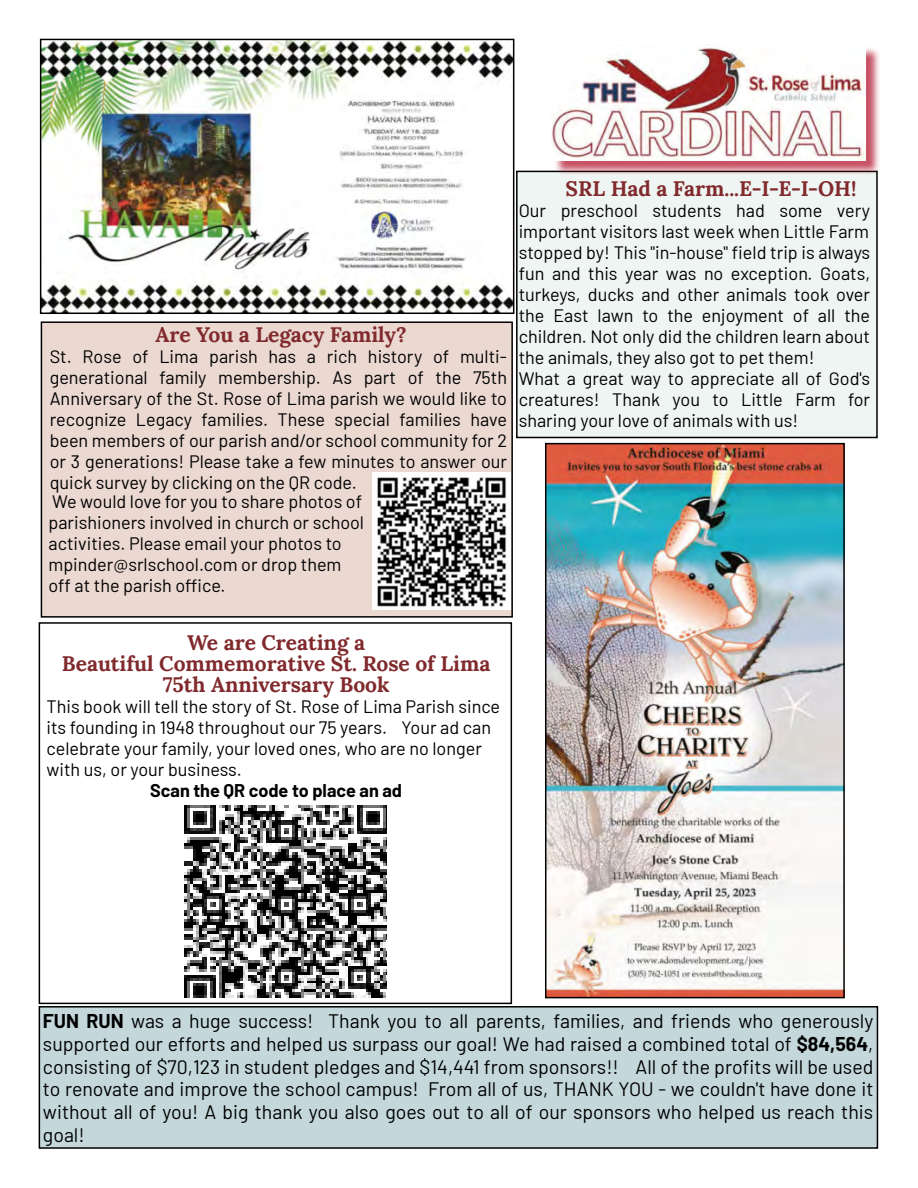
<style>
.page{position:relative;width:918px;height:1188px;background:#fff}
.page>*{position:absolute;margin:0;border:0;box-sizing:border-box;transform-origin:0 0}
.My_Header{font:700 21px/21px "Cwkmpw Lora";color:#812a2d;text-align:center}
.Barlow{font:19.5px/22.8px "Kcrkxr Barlow";color:#000;text-align:justify}
.Barlow-2{font:18px/21px "Kcrkxr Barlow";color:#000;text-align:justify}
.Barlow-3{font:700 18px "Barlow";color:#000}
.s1{font-family:"Barlow";font-weight:700}
</style>
<div class="page">
<div style="left:517px;top:171px;width:360px;height:267px;background:#eff5f2"></div>
<div style="left:516px;top:171px;width:362px;height:267px;border:2px solid #000"></div>
<img style="left:548px;top:446px;width:294px;height:549px">
<div style="left:545px;top:443px;width:300px;height:555px;border:2px solid #000"></div>
<img style="left:43px;top:42px;width:468px;height:269px">
<div style="left:40px;top:39px;width:474px;height:275px;border:2px solid #000"></div>
<div style="left:39px;top:622px;width:473px;height:382px;border:2px solid #000"></div>
<div style="left:41px;top:322px;width:471px;height:295px;background:#ead8d1"></div>
<div style="left:41px;top:321px;width:472px;height:297px;border:2px solid #000"></div>
<div style="left:39px;top:1007px;width:838px;height:141px;background:#c4d8db"></div>
<div style="left:39px;top:1006px;width:839px;height:143px;border:2px solid #000"></div>
<div style="left:554px;top:47px;width:326px;height:128px;background:#b41931;opacity:.75"></div>
<img style="left:552px;top:44px;width:313px;height:116px">
<img style="left:372px;top:473px;width:139px;height:136px">
<img style="left:185px;top:806px;width:201px;height:191px">
<p class="My_Header" style="left:156px;top:323px;width:253px">Are You a Legacy Family?</p>
<p class="Barlow-2" style="left:50px;top:345px;width:459px">St. Rose of Lima parish has a rich history of multi&shy;generational family membership. As part of the 75th Anniversary of the St. Rose of Lima parish we would like to recognize Legacy families. These special families have been members of our parish and/or school community for 2 or 3 generations! Please take a few minutes to answer our quick survey by clicking on the QR code.</p>
<p class="Barlow-2" style="left:49px;top:490px;width:317px;text-align:left">We would love for you to share photos of parishioners involved in church or school activities. Please email your photos to mpinder@srlschool.com or drop them off at the parish office.</p>
<p class="My_Header" style="left:187px;top:630px;width:180px">We are Creating a</p>
<p class="My_Header" style="left:62px;top:651px;width:430px">Beautiful Commemorative St. Rose of Lima<br>75th Anniversary Book</p>
<p class="Barlow-2" style="left:46px;top:694px;width:455px;text-align:left">This book will tell the story of St. Rose of Lima Parish since its founding in 1948 throughout our 75 years. Your ad can celebrate your family, your loved ones, who are no longer with us, or your business.</p>
<p class="Barlow-3" style="left:150px;top:777px;width:253px">Scan the QR code to place an ad</p>
<p class="My_Header" style="left:566px;top:176px;width:292px">SRL Had a Farm...E-I-E-I-OH!</p>
<p class="Barlow-2" style="left:519px;top:198px;width:353px">Our preschool students had some very important visitors last week when Little Farm</p>
<p class="Barlow-2" style="left:519px;top:240px;width:353px">stopped by! This "in-house" field trip is always fun and this year was no exception. Goats, turkeys, ducks and other animals took over the East lawn to the enjoyment of all the children. Not only did the children learn about the animals, they also got to pet them!</p>
<p class="Barlow-2" style="left:519px;top:366px;width:353px">What a great way to appreciate all of God's creatures! Thank you to Little Farm for sharing your love of animals with us!</p>
<p class="Barlow" style="left:43px;top:1008px;width:832px"><span class="s1">FUN RUN</span> was a huge success! Thank you to all parents, families, and friends who generously supported our efforts and helped us surpass our goal! We had raised a combined total of <span class="s1">$84,564</span>, consisting of $70,123 in student pledges and $14,441 from sponsors!! All of the profits will be used to renovate and improve the school campus! From all of us, THANK YOU - we couldn't have done it without all of you! A big thank you also goes out to all of our sponsors who helped us reach this goal!</p>
</div>
